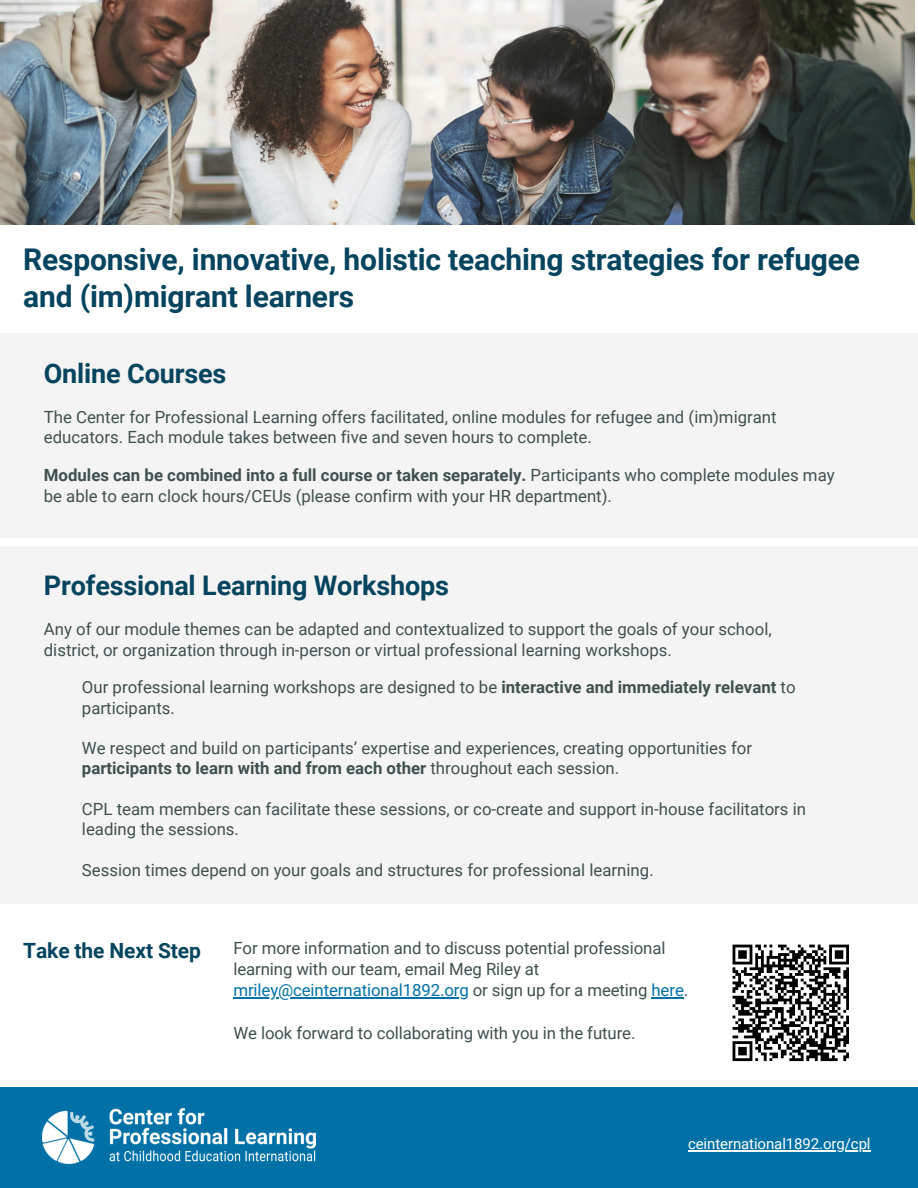
<style>
.page{position:relative;width:918px;height:1188px;background:#fff}
.page>*{position:absolute;margin:0;border:0;box-sizing:border-box;transform-origin:0 0}
.t1{font:700 30px/37.2px "Roboto";letter-spacing:-.005em;color:#05445e}
.t2{font:700 27px "Roboto";letter-spacing:-.005em;color:#05445e}
.t3{font:700 21px "Roboto";letter-spacing:-.005em;color:#03445e}
.t4{font:16.8px/20.2px "Roboto";color:#40504f}
.t5{font:16.8px "Roboto";letter-spacing:-.005em;color:#0071a7}
.t6{font:15px "Roboto";letter-spacing:-.005em;color:#fff}
.s1{font-weight:700}
.s2{color:#40504f}
</style>
<div class="page">
<div style="left:0;top:333px;width:918px;height:205px;background:#f4f4f4"></div>
<div style="left:0;top:546px;width:918px;height:358px;background:#f4f4f4"></div>
<div style="left:0;top:1175px;width:918px;height:13px;background:#0071a7"></div>
<div style="left:0;top:1087px;width:918px;height:100px;background:#0071a7"></div>
<img style="left:43px;top:1108px;width:273px;height:55px">
<svg style="left:732px;top:944px;width:117px;height:118px"></svg>
<img style="left:0;top:0;width:914px;height:225px">
<hr style="left:688px;top:1150px;width:183px;height:1px;background:#fff">
<hr style="left:233px;top:997px;width:236px;height:2px;background:#0071a7">
<hr style="left:651px;top:997px;width:33px;height:2px;background:#0071a7">
<h3 class="t1" style="left:23px;top:241px;width:838px">Responsive, innovative, holistic teaching strategies for refugee and (im)migrant learners</h3>
<h3 class="t2" style="left:44px;top:358px;width:184px">Online Courses</h3>
<h3 class="t4" style="left:44px;top:407px;width:734px">The Center for Professional Learning offers facilitated, online modules for refugee and (im)migrant educators. Each module takes between five and seven hours to complete.</h3>
<h1 class="t4" style="left:44px;top:465px;width:792px"><span class="s1">Modules can be combined into a full course or taken separately.</span> Participants who complete modules may be able to earn clock hours/CEUs (please confirm with your HR department).</h1>
<h3 class="t2" style="left:44px;top:570px;width:407px">Professional Learning Workshops</h3>
<h3 class="t4" style="left:44px;top:619px;width:729px">Any of our module themes can be adapted and contextualized to support the goals of your school, district, or organization through in-person or virtual professional learning workshops.</h3>
<h3 class="t4" style="left:82px;top:678px;width:715px">Our professional learning workshops are designed to be <span class="s1">interactive and immediately relevant</span> to participants.</h3>
<h3 class="t4" style="left:82px;top:738px;width:672px">We respect and build on participants’ expertise and experiences, creating opportunities for <span class="s1">participants to learn with and from each other</span> throughout each session.</h3>
<h2 class="t4" style="left:82px;top:799px;width:726px">CPL team members can facilitate these sessions, or co-create and support in-house facilitators in leading the sessions.</h2>
<h3 class="t4" style="left:82px;top:860px;width:573px">Session times depend on your goals and structures for professional learning.</h3>
<p class="t3" style="left:23px;top:939px;width:179px">Take the Next Step</p>
<p class="t4" style="left:233px;top:937px;width:434px;line-height:21.3px">For more information and to discuss potential professional learning with our team, email Meg Riley at</p>
<p class="t5" style="left:233px;top:981px;width:456px">mriley@ceinternational1892.org <span class="s2">or sign up for a meeting</span> here<span class="s2">.</span></p>
<p class="t4" style="left:233px;top:1023px;width:404px">We look forward to collaborating with you in the future.</p>
<h3 class="t6" style="left:688px;top:1135px;width:184px">ceinternational1892.org/cpl</h3>
</div>
